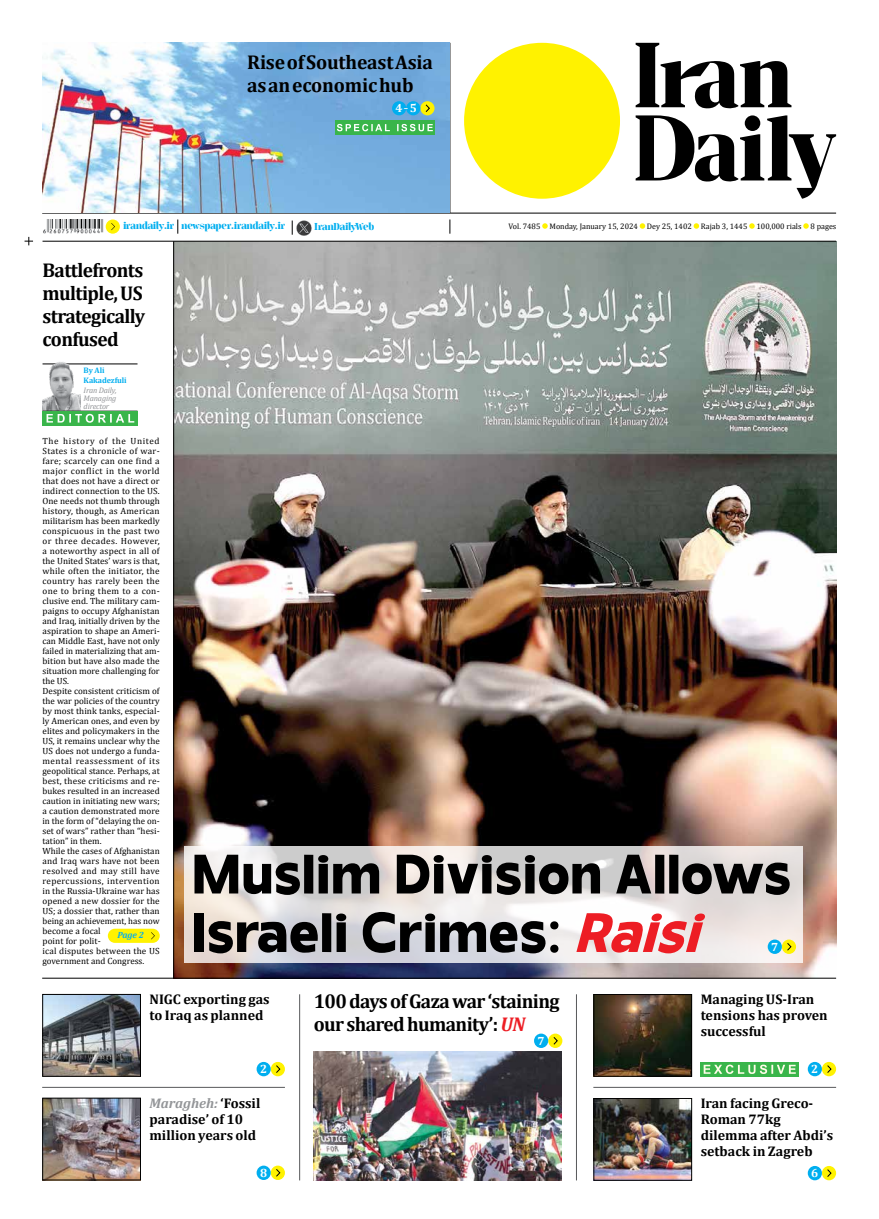
<style>
.page{position:relative;width:879px;height:1219px;background:#fff}
.page>*{position:absolute;margin:0;border:0;box-sizing:border-box;transform-origin:0 0}
.t1{font:800 55.4px/58.5px "Invisible";letter-spacing:.02em;color:#000}
.t2{font:700 20px/23px "Cambria";letter-spacing:-.03em;color:#000}
.t3{font:700 20px/23px "Cambria";letter-spacing:-.01em;color:#000}
.t4{font:700 14px/16px "Cambria";color:#000}
.t5{font:700 12px "Cambria";color:#fff}
.t6{font:700 10px "Jaymont PERSONAL";color:#00aeef}
.t7{font:9px/10px "Cambria";color:#000}
.t8{font:italic 700 9px "Cambria";color:#00aeef}
.t9{font:8px "Cambria";color:#000}
.t10{font:italic 8px/8px "Cambria";letter-spacing:-.02em;color:#939598;text-align:justify}
.t11{font:700 8px/10px "Cambria";letter-spacing:-.01em;color:#00aeef}
.s1{font-style:italic;font-size:9px}
.s2{font-style:italic;color:#ed1d24}
.s3{font-style:italic;color:#939598}
</style>
<div class="page">
<img style="left:174px;top:242px;width:662px;height:736px">
<img style="left:314px;top:1052px;width:247px;height:128px">
<svg style="left:542px;top:223px;width:6px;height:6px"></svg>
<svg style="left:640px;top:223px;width:5px;height:6px"></svg>
<svg style="left:693px;top:223px;width:6px;height:6px"></svg>
<svg style="left:749px;top:223px;width:6px;height:6px"></svg>
<svg style="left:803px;top:223px;width:6px;height:6px"></svg>
<hr style="left:43px;top:241px;width:793px;height:1px;background:#000">
<img style="left:43px;top:219px;width:61px;height:15px">
<svg style="left:178px;top:219px;width:1px;height:15px"></svg>
<div style="left:106px;top:219px;width:14px;height:15px;background:#fff200;border-radius:50%"></div>
<svg style="left:111px;top:223px;width:4px;height:7px"></svg>
<svg style="left:450px;top:219px;width:1px;height:15px"></svg>
<hr style="left:42px;top:213px;width:794px;height:1px;background:#000">
<hr style="left:450px;top:43px;width:1px;height:170px;background:#000">
<div style="left:464px;top:43px;width:156px;height:156px;background:#fff200;border-radius:50%"></div>
<svg style="left:635px;top:43px;width:201px;height:156px"></svg>
<img style="left:43px;top:43px;width:407px;height:170px">
<div style="left:271px;top:1166px;width:14px;height:14px;background:#fff200;border-radius:50%"></div>
<svg style="left:276px;top:1169px;width:4px;height:8px"></svg>
<div style="left:257px;top:1166px;width:14px;height:14px;background:#00aeef;border-radius:50%"></div>
<div style="left:548px;top:1034px;width:14px;height:14px;background:#fff200;border-radius:50%"></div>
<svg style="left:553px;top:1037px;width:5px;height:8px"></svg>
<div style="left:534px;top:1034px;width:14px;height:14px;background:#00aeef;border-radius:50%"></div>
<img style="left:45px;top:1100px;width:94px;height:78px">
<div style="left:43px;top:1098px;width:98px;height:82px;border:1px solid #000"></div>
<hr style="left:299px;top:994px;width:1px;height:186px;background:#58595b">
<hr style="left:42px;top:1087px;width:243px;height:1px;background:#58595b">
<hr style="left:593px;top:1087px;width:243px;height:1px;background:#58595b">
<hr style="left:576px;top:994px;width:1px;height:186px;background:#58595b">
<hr style="left:42px;top:978px;width:794px;height:1px;background:#000">
<hr style="left:173px;top:241px;width:1px;height:737px;background:#000">
<img style="left:45px;top:996px;width:94px;height:78px">
<div style="left:43px;top:994px;width:98px;height:82px;border:1px solid #000"></div>
<img style="left:596px;top:1100px;width:94px;height:78px">
<div style="left:594px;top:1098px;width:98px;height:82px;border:1px solid #000"></div>
<div style="left:271px;top:1062px;width:14px;height:14px;background:#fff200;border-radius:50%"></div>
<svg style="left:276px;top:1065px;width:4px;height:8px"></svg>
<div style="left:257px;top:1062px;width:14px;height:14px;background:#00aeef;border-radius:50%"></div>
<div style="left:822px;top:1166px;width:14px;height:14px;background:#fff200;border-radius:50%"></div>
<svg style="left:827px;top:1169px;width:4px;height:8px"></svg>
<div style="left:808px;top:1166px;width:14px;height:14px;background:#00aeef;border-radius:50%"></div>
<svg style="left:184px;top:846px;width:618px;height:117px"></svg>
<div style="left:822px;top:1062px;width:14px;height:14px;background:#fff200;border-radius:50%"></div>
<svg style="left:827px;top:1065px;width:4px;height:8px"></svg>
<div style="left:808px;top:1062px;width:14px;height:14px;background:#00aeef;border-radius:50%"></div>
<img style="left:596px;top:996px;width:94px;height:78px">
<div style="left:594px;top:994px;width:98px;height:82px;border:1px solid #000"></div>
<div style="left:700px;top:1062px;width:99px;height:14px;background:#39b54a"></div>
<svg style="left:703px;top:1065px;width:93px;height:9px"></svg>
<div style="left:108px;top:929px;width:52px;height:14px;background:#fff200;border-radius:7px"></div>
<svg style="left:151px;top:932px;width:4px;height:7px"></svg>
<div style="left:782px;top:939px;width:14px;height:15px;background:#fff200;border-radius:50%"></div>
<svg style="left:787px;top:943px;width:4px;height:8px"></svg>
<div style="left:767px;top:939px;width:15px;height:15px;background:#00aeef;border-radius:50%"></div>
<svg style="left:292px;top:221px;width:1px;height:14px"></svg>
<img style="left:296px;top:220px;width:16px;height:16px">
<hr style="left:43px;top:364px;width:94px;height:1px;background:#000">
<img style="left:43px;top:362px;width:38px;height:49px">
<div style="left:43px;top:411px;width:95px;height:14px;background:#39b54a"></div>
<svg style="left:47px;top:414px;width:87px;height:9px"></svg>
<div style="left:335px;top:120px;width:99px;height:15px;background:#39b54a"></div>
<svg style="left:337px;top:124px;width:96px;height:7px"></svg>
<div style="left:420px;top:101px;width:14px;height:14px;background:#fff200;border-radius:50%"></div>
<svg style="left:425px;top:104px;width:5px;height:8px"></svg>
<div style="left:406px;top:101px;width:14px;height:14px;background:#00aeef;border-radius:50%"></div>
<div style="left:392px;top:101px;width:14px;height:14px;background:#00aeef;border-radius:50%"></div>
<svg style="left:25px;top:237px;width:8px;height:8px"></svg>
<h2 class="t3" style="left:247px;top:50px;width:187px">Rise of Southeast Asia as an economic hub</h2>
<h3 class="t5" style="left:395px;top:100px;width:23px">4<span class="s1">–</span>5</h3>
<p class="t6" style="left:123px;top:219px;width:163px">irandaily.ir newspaper.irandaily.ir</p>
<p class="t9" style="left:509px;top:221px;width:329px">Vol. 7485 Monday, January 15, 2024 Dey 25, 1402 Rajab 3, 1445 100,000 rials 8 pages</p>
<p class="t6" style="left:315px;top:220px;width:61px">IranDailyWeb</p>
<h2 class="t2" style="left:43px;top:258px;width:104px;text-align:justify">Battlefronts multiple, US strategically confused</h2>
<p class="t11" style="left:84px;top:365px;width:45px">By Ali<br>Kakadezfuli</p>
<p class="t10" style="left:84px;top:385px;width:34px">Iran Daily, Managing director</p>
<p class="t7" style="left:43px;top:435px;width:119px">The history of the United<br>States is a chronicle of war&shy;fare; scarcely can one find a major conflict in the world that does not have a direct or indirect connection to the US.<br>One needs not thumb through history, though, as American militarism has been markedly conspicuous in the past two or three decades. However, a noteworthy aspect in all of the United States’ wars is that, while often the initiator, the country has rarely been the one to bring them to a con&shy;clusive end. The military cam&shy;paigns to occupy Afghanistan and Iraq, initially driven by the aspiration to shape an Ameri&shy;can Middle East, have not only failed in materializing that am&shy;bition but have also made the situation more challenging for the US.<br>Despite consistent criticism of the war policies of the country by most think tanks, especial&shy;ly American ones, and even by elites and policymakers in the<br>US, it remains unclear why the<br>US does not undergo a funda&shy;mental reassessment of its geopolitical stance. Perhaps, at best, these criticisms and re&shy;bukes resulted in an increased caution in initiating new wars; a caution demonstrated more in the form of “delaying the on&shy;set of wars” rather than “hesi&shy;tation” in them.<br>While the cases of Afghanistan and Iraq wars have not been resolved and may still have repercussions, intervention in the Russia-Ukraine war has opened a new dossier for the<br>US; a dossier that, rather than being an achievement, has now become a focal<br>point for polit-<br>ical disputes between the US government and Congress.</p>
<p class="t8" style="left:117px;top:929px;width:28px">Page 2</p>
<h1 class="t1" style="left:192px;top:845px;width:600px">Muslim Division Allows<br>Israeli Crimes: <span class="s2">Raisi</span></h1>
<h3 class="t5" style="left:771px;top:938px;width:9px">7</h3>
<h3 class="t4" style="left:149px;top:990px;width:122px">NIGC exporting gas to Iraq as planned</h3>
<h2 class="t2" style="left:314px;top:989px;width:247px">100 days of Gaza war ‘staining our shared humanity’: <span class="s2">UN</span></h2>
<h3 class="t5" style="left:537px;top:1032px;width:9px">7</h3>
<h3 class="t4" style="left:700px;top:991px;width:128px">Managing US-Iran tensions has proven successful</h3>
<h3 class="t5" style="left:260px;top:1060px;width:9px">2</h3>
<h3 class="t5" style="left:811px;top:1060px;width:9px">2</h3>
<h3 class="t4" style="left:149px;top:1094px;width:112px"><span class="s3">Maragheh:</span> ‘Fossil paradise’ of 10 million years old</h3>
<h3 class="t4" style="left:700px;top:1095px;width:134px">Iran facing Greco-<br>Roman 77kg dilemma after Abdi’s setback in Zagreb</h3>
<h3 class="t5" style="left:260px;top:1164px;width:9px">8</h3>
<h3 class="t5" style="left:811px;top:1164px;width:9px">6</h3>
</div>
